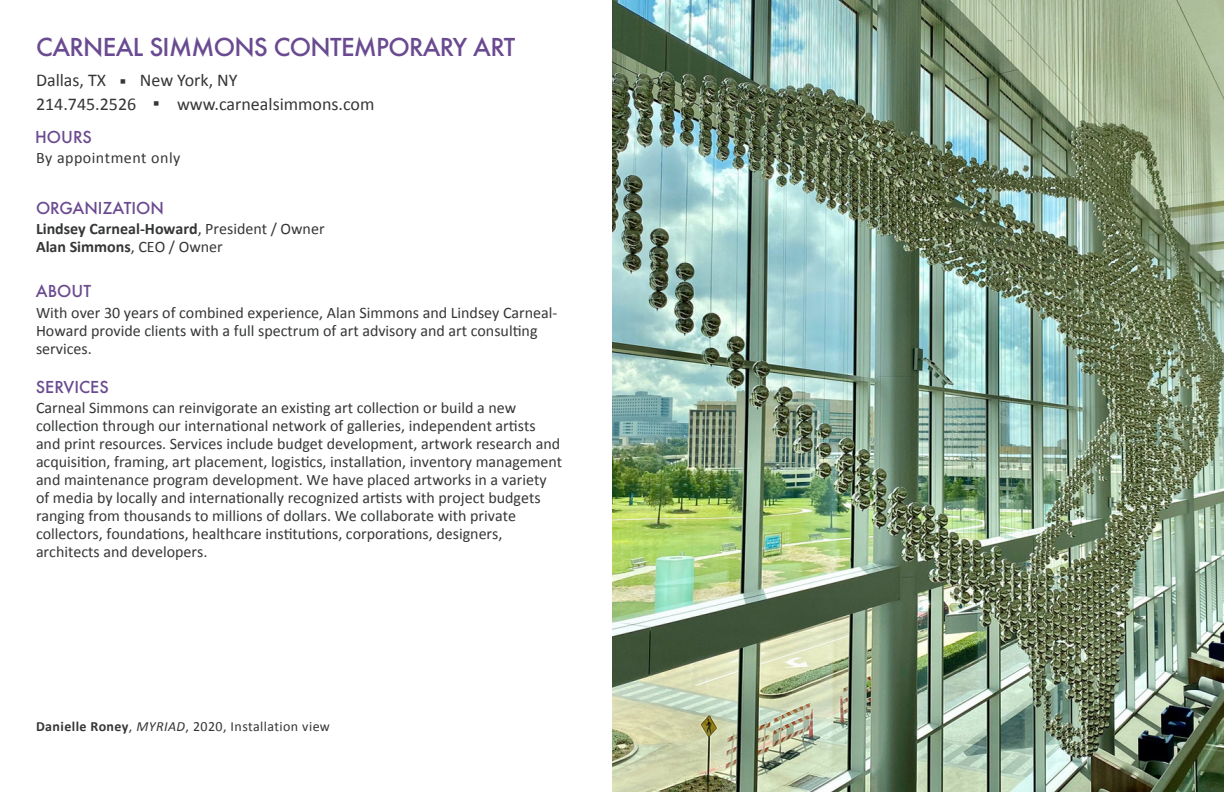
<style>
.page{position:relative;width:1224px;height:792px;background:#fff}
.page>*{position:absolute;margin:0;border:0;box-sizing:border-box;transform-origin:0 0}
.t1{font:500 24px "Futura";letter-spacing:-.03em;color:#6a4a90}
.t2{font:18px "Calibri";color:#353636}
.t3{font:16px/18px "Calibri";color:#353636}
.t4{font:700 16px/18px "Calibri";color:#353636}
.t5{font:500 16px "Futura";color:#6a4a90}
.t6{font:16px "Calibri";letter-spacing:.03em;color:#353636}
.t7{font:14px "Calibri";letter-spacing:.03em;color:#353636}
.s1{font-weight:700;font-size:20px}
.s2{font-weight:400}
.s3{font-weight:700}
.s4{font-style:italic}
</style>
<div class="page">
<img style="left:612px;top:0;width:612px;height:792px">
<h1 class="t1" style="left:36px;top:30px;width:481px">CARNEAL SIMMONS CONTEMPORARY ART</h1>
<p class="t2" style="left:36px;top:68px;width:203px">Dallas, TX <span class="s1">▪</span> New York, NY</p>
<p class="t2" style="left:36px;top:91px;width:102px">214.745.2526</p>
<p class="t5" style="left:35px;top:126px;width:58px">HOURS</p>
<p class="t2" style="left:153px;top:91px;width:223px"><span class="s1">▪</span> www.carnealsimmons.com</p>
<p class="t6" style="left:36px;top:146px;width:146px">By appointment only</p>
<p class="t5" style="left:36px;top:197px;width:130px">ORGANIZATION</p>
<p class="t4" style="left:36px;top:219px;width:290px">Lindsey Carneal-Howard<span class="s2">, President / Owner<br></span>Alan Simmons<span class="s2">, CEO / Owner</span></p>
<p class="t5" style="left:36px;top:280px;width:57px">ABOUT</p>
<p class="t3" style="left:36px;top:304px;width:523px">With over 30 years of combined experience, Alan Simmons and Lindsey Carneal-<br>Howard provide clients with a full spectrum of art advisory and art consulting services.</p>
<p class="t5" style="left:36px;top:376px;width:74px">SERVICES</p>
<p class="t3" style="left:36px;top:398px;width:528px">Carneal Simmons can reinvigorate an existing art collection or build a new collection through our international network of galleries, independent artists and print resources. Services include budget development, artwork research and acquisition, framing, art placement, logistics, installation, inventory management and maintenance program development. We have placed artworks in a variety of media by locally and internationally recognized artists with project budgets ranging from thousands to millions of dollars. We collaborate with private collectors, foundations, healthcare institutions, corporations, designers, architects and developers.</p>
<p class="t7" style="left:36px;top:717px;width:296px"><span class="s3">Danielle Roney</span>, <span class="s4">MYRIAD</span>, 2020, Installation view</p>
</div>
